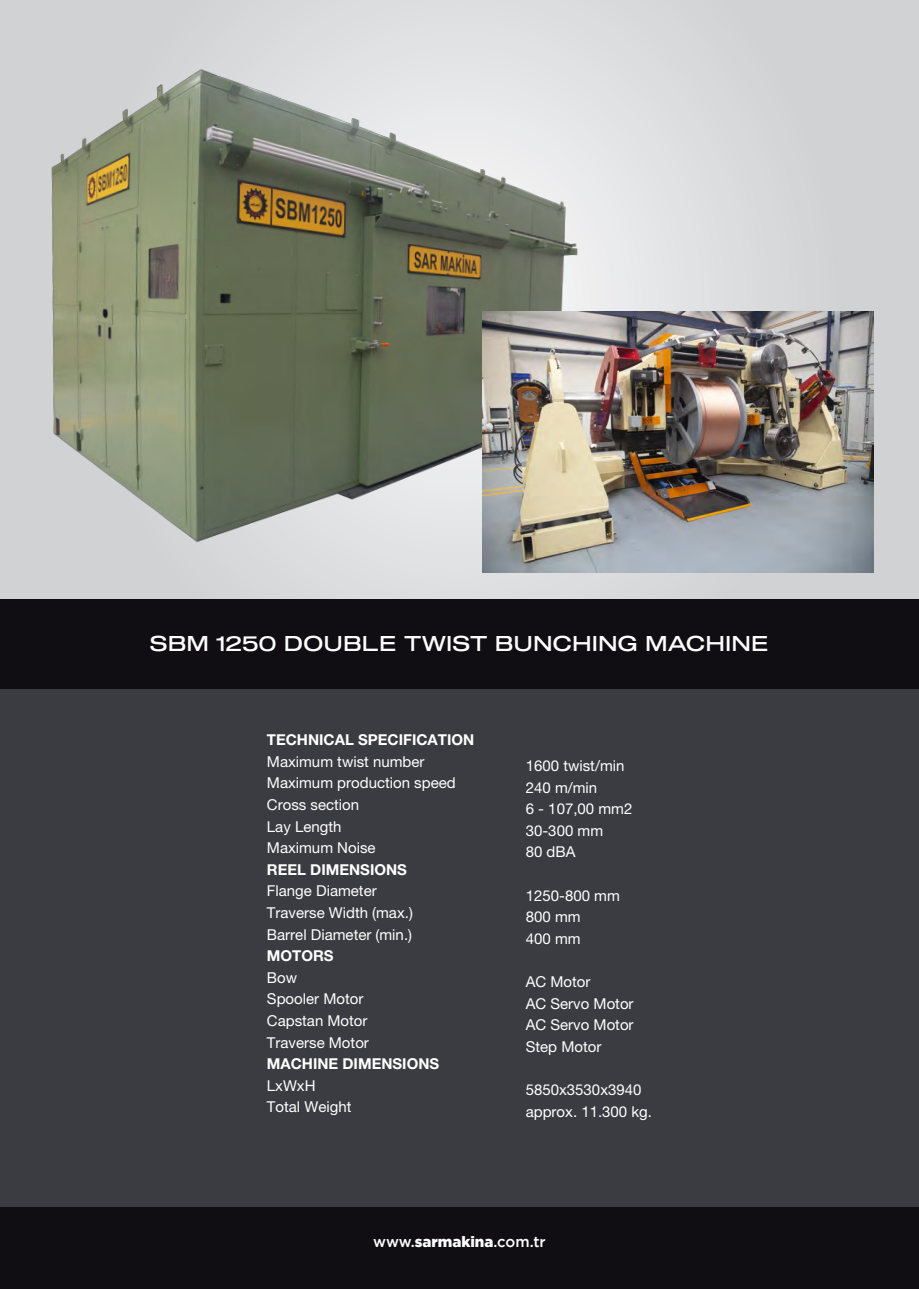
<style>
.page{position:relative;width:919px;height:1289px;background:#fff}
.page>*{position:absolute;margin:0;border:0;box-sizing:border-box;transform-origin:0 0}
.t1{font:21px "Sequel 100 Black 45";color:#fff}
.t2{font:15px/21.6px "Helvetica Neue LT Pro";color:#fff}
.t3{font:700 15px "Helvetica Neue LT Pro";color:#fff}
.t4{font:500 15px "Gotham";letter-spacing:-.01em;color:#fff}
.s1{font-weight:900}
</style>
<div class="page">
<div style="left:0;top:689px;width:918px;height:518px;background:#3b3b42"></div>
<div style="left:0;top:0;width:918px;height:599px;background:linear-gradient(to right,#d6d7d9,#d8d9db)"></div>
<img style="left:0;top:58px;width:686px;height:507px">
<div style="left:0;top:599px;width:918px;height:90px;background:#100e12"></div>
<div style="left:0;top:1207px;width:918px;height:81px;background:#100e12"></div>
<img style="left:482px;top:312px;width:391px;height:260px">
<h1 class="t1" style="left:150px;top:629px;width:620px">SBM 1250 DOUBLE TWIST BUNCHING MACHINE</h1>
<p class="t3" style="left:267px;top:730px;width:209px">TECHNICAL SPECIFICATION</p>
<p class="t2" style="left:267px;top:750px;width:190px">Maximum twist number<br>Maximum production speed<br>Cross section<br>Lay Length<br>Maximum Noise</p>
<p class="t3" style="left:267px;top:860px;width:141px">REEL DIMENSIONS</p>
<p class="t2" style="left:267px;top:880px;width:147px">Flange Diameter<br>Traverse Width (max.)<br>Barrel Diameter (min.)</p>
<p class="t3" style="left:267px;top:946px;width:68px">MOTORS</p>
<p class="t2" style="left:267px;top:966px;width:103px">Bow<br>Spooler Motor<br>Capstan Motor<br>Traverse Motor</p>
<p class="t3" style="left:267px;top:1054px;width:174px">MACHINE DIMENSIONS</p>
<p class="t2" style="left:267px;top:1074px;width:86px">LxWxH<br>Total Weight</p>
<p class="t2" style="left:525px;top:754px;width:108px">1600 twist/min<br>240 m/min<br>6 - 107,00 mm2<br>30-300 mm<br>80 dBA</p>
<p class="t2" style="left:525px;top:884px;width:95px">1250-800 mm<br>800 mm<br>400 mm</p>
<p class="t2" style="left:525px;top:970px;width:109px">AC Motor<br>AC Servo Motor<br>AC Servo Motor<br>Step Motor</p>
<p class="t2" style="left:525px;top:1078px;width:128px">5850x3530x3940 approx. 11.300 kg.</p>
<p class="t4" style="left:373px;top:1232px;width:174px">www.<span class="s1">sarmakina</span>.com.tr</p>
</div>
